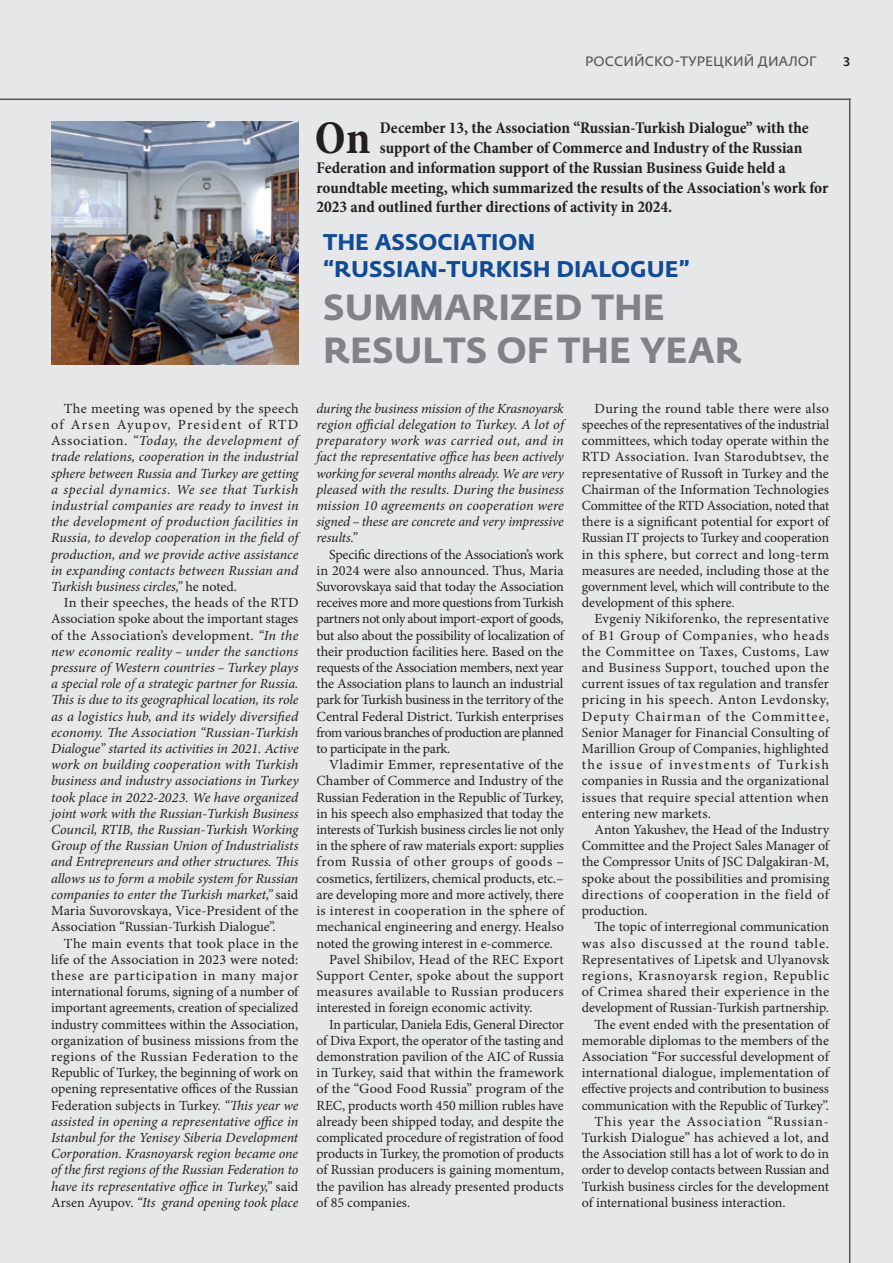
<style>
.page{position:relative;width:893px;height:1263px;background:#e6e7e9}
.page>*{position:absolute;margin:0;border:0;box-sizing:border-box;transform-origin:0 0}
.t1{font:700 condensed 47.4px "Minion Pro";color:#231f20}
.t2{font:700 36px/43.2px "Fedra Sans Pro";color:#808285}
.t3{font:700 22.5px "Fedra Sans Pro";color:#114b95}
.t4{font:700 condensed 16.5px "Minion Pro";color:#231f20}
.базовый_текст{font:13.95px/16.2px "Minion Pro";color:#231f20;text-align:justify}
.базовый_текст-2{font:italic 13.95px/16.2px "Minion Pro";letter-spacing:-.01em;color:#231f20;text-align:justify}
.t5{font:600 13.5px "Fedra Sans Pro";letter-spacing:.01em;color:#57585a}
.t6{font:600 13.5px "Myriad Pro";color:#231f20}
.s1{font-style:normal}
.s2{font-style:italic}
</style>
<div class="page">
<hr style="left:0;top:99px;width:850px;height:1px;background:#57585a">
<hr style="left:849px;top:99px;width:1px;height:1164px;background:#57585a">
<img style="left:51px;top:121px;width:247px;height:243px">
<p class="t5" style="left:585px;top:52px;width:233px">РОССИЙСКО-ТУРЕЦКИЙ ДИАЛОГ</p>
<p class="t6" style="left:843px;top:53px;width:9px">3</p>
<p class="t1" style="left:315px;top:105px;width:57px">On</p>
<p class="t4" style="left:380px;top:117px;width:430px">December 13, the Association “Russian-Turkish Dialogue” with the</p>
<p class="t4" style="left:380px;top:136px;width:424px">support of the Chamber of Commerce and Industry of the Russian</p>
<p class="t4" style="left:316px;top:156px;width:471px">Federation and information support of the Russian Business Guide held a</p>
<p class="t4" style="left:316px;top:176px;width:513px">roundtable meeting, which summarized the results of the Association's work for</p>
<p class="t4" style="left:316px;top:196px;width:357px">2023 and outlined further directions of activity in 2024.</p>
<p class="t3" style="left:323px;top:228px;width:214px">THE ASSOCIATION</p>
<p class="t3" style="left:323px;top:255px;width:368px">“RUSSIAN-TURKISH DIALOGUE”</p>
<p class="t2" style="left:323px;top:286px;width:420px">SUMMARIZED THE<br>RESULTS OF THE YEAR</p>
<p class="базовый_текст-2" style="left:51px;top:400px;width:249px;text-indent:13px"><span class="s1">The meeting was opened by the speech of Arsen Ayupov, President of RTD Association.</span> “Today, the development of trade relations, cooperation in the industrial sphere between Russia and Turkey are getting a special dynamics. We see that Turkish industrial companies are ready to invest in the development of production facilities in Russia, to develop cooperation in the field of production, and we provide active assistance in expanding contacts between Russian and Turkish business circles,” <span class="s1">he noted.</span></p>
<p class="базовый_текст-2" style="left:51px;top:595px;width:249px;text-indent:13px"><span class="s1">In their speeches, the heads of the RTD Association spoke about the important stages of the Association’s development.</span> “In the new economic reality – under the sanctions pressure of Western countries – Turkey plays a special role of a strategic partner for Russia.<br>This is due to its geographical location, its role as a logistics hub, and its widely diversified economy. The Association “Russian-Turkish Dialogue” started its activities in 2021. Active work on building cooperation with Turkish business and industry associations in Turkey took place in 2022-2023. We have organized joint work with the Russian-Turkish Business Council, RTIB, the Russian-Turkish Working Group of the Russian Union of Industrialists and Entrepreneurs and other structures. This allows us to form a mobile system for Russian companies to enter the Turkish market,” <span class="s1">said Maria Suvorovskaya, Vice-President of the Association “Russian-Turkish Dialogue”.</span></p>
<p class="базовый_текст" style="left:51px;top:935px;width:249px;text-indent:13px">The main events that took place in the life of the Association in 2023 were noted: these are participation in many major international forums, signing of a number of important agreements, creation of specialized industry committees within the Association, organization of business missions from the regions of the Russian Federation to the Republic of Turkey, the beginning of work on opening representative offices of the Russian Federation subjects in Turkey. <span class="s2">“This year we assisted in opening a representative office in Istanbul for the Yenisey Siberia Development Corporation. Krasnoyarsk region became one of the first regions of the Russian Federation to have its representative office in Turkey,”</span> said Arsen Ayupov. <span class="s2">“Its grand opening took place</span></p>
<p class="базовый_текст-2" style="left:316px;top:400px;width:249px">during the business mission of the Krasnoyarsk region official delegation to Turkey. A lot of preparatory work was carried out, and in fact the representative office has been actively working for several months already. We are very pleased with the results. During the business mission 10 agreements on cooperation were signed – these are concrete and very impressive results.”</p>
<p class="базовый_текст" style="left:316px;top:546px;width:249px;text-indent:13px">Specific directions of the Association’s work in 2024 were also announced. Thus, Maria Suvorovskaya said that today the Association receives more and more questions from Turkish partners not only about import-export of goods, but also about the possibility of localization of their production facilities here. Based on the requests of the Association members, next year the Association plans to launch an industrial park for Turkish business in the territory of the Central Federal District. Turkish enterprises from various branches of production are planned to participate in the park.</p>
<p class="базовый_текст" style="left:316px;top:757px;width:249px;text-indent:13px">Vladimir Emmer, representative of the Chamber of Commerce and Industry of the Russian Federation in the Republic of Turkey, in his speech also emphasized that today the interests of Turkish business circles lie not only in the sphere of raw materials export: supplies from Russia of other groups of goods – cosmetics, fertilizers, chemical products, etc.– are developing more and more actively, there is interest in cooperation in the sphere of mechanical engineering and energy. Healso noted the growing interest in e-commerce.</p>
<p class="базовый_текст" style="left:316px;top:951px;width:249px;text-indent:13px">Pavel Shibilov, Head of the REC Export Support Center, spoke about the support measures available to Russian producers interested in foreign economic activity.</p>
<p class="базовый_текст" style="left:316px;top:1016px;width:249px;text-indent:13px">In particular, Daniela Edis, General Director of Diva Export, the operator of the tasting and demonstration pavilion of the AIC of Russia in Turkey, said that within the framework of the “Good Food Russia” program of the REC, products worth 450 million rubles have already been shipped today, and despite the complicated procedure of registration of food products in Turkey, the promotion of products of Russian producers is gaining momentum, the pavilion has already presented products of 85 companies.</p>
<p class="базовый_текст" style="left:582px;top:400px;width:249px;text-indent:13px">During the round table there were also speeches of the representatives of the industrial committees, which today operate within the RTD Association. Ivan Starodubtsev, the representative of Russoft in Turkey and the Chairman of the Information Technologies Committee of the RTD Association, noted that there is a significant potential for export of Russian IT projects to Turkey and cooperation in this sphere, but correct and long-term measures are needed, including those at the government level, which will contribute to the development of this sphere.</p>
<p class="базовый_текст" style="left:582px;top:611px;width:249px;text-indent:13px">Evgeniy Nikiforenko, the representative of B1 Group of Companies, who heads the Committee on Taxes, Customs, Law and Business Support, touched upon the current issues of tax regulation and transfer pricing in his speech. Anton Levdonsky, Deputy Chairman of the Committee, Senior Manager for Financial Consulting of Marillion Group of Companies, highlighted the issue of investments of Turkish companies in Russia and the organizational issues that require special attention when entering new markets.</p>
<p class="базовый_текст" style="left:582px;top:821px;width:249px;text-indent:13px">Anton Yakushev, the Head of the Industry Committee and the Project Sales Manager of the Compressor Units of JSC Dalgakiran-M, spoke about the possibilities and promising directions of cooperation in the field of production.</p>
<p class="базовый_текст" style="left:582px;top:919px;width:249px;text-indent:13px">The topic of interregional communication was also discussed at the round table.<br>Representatives of Lipetsk and Ulyanovsk regions, Krasnoyarsk region, Republic of Crimea shared their experience in the development of Russian-Turkish partnership.</p>
<p class="базовый_текст" style="left:582px;top:1016px;width:249px;text-indent:13px">The event ended with the presentation of memorable diplomas to the members of the Association “For successful development of international dialogue, implementation of effective projects and contribution to business communication with the Republic of Turkey”.</p>
<p class="базовый_текст" style="left:582px;top:1113px;width:249px;text-indent:13px">This year the Association “Russian-Turkish Dialogue” has achieved a lot, and the Association still has a lot of work to do in order to develop contacts between Russian and Turkish business circles for the development of international business interaction.</p>
</div>
